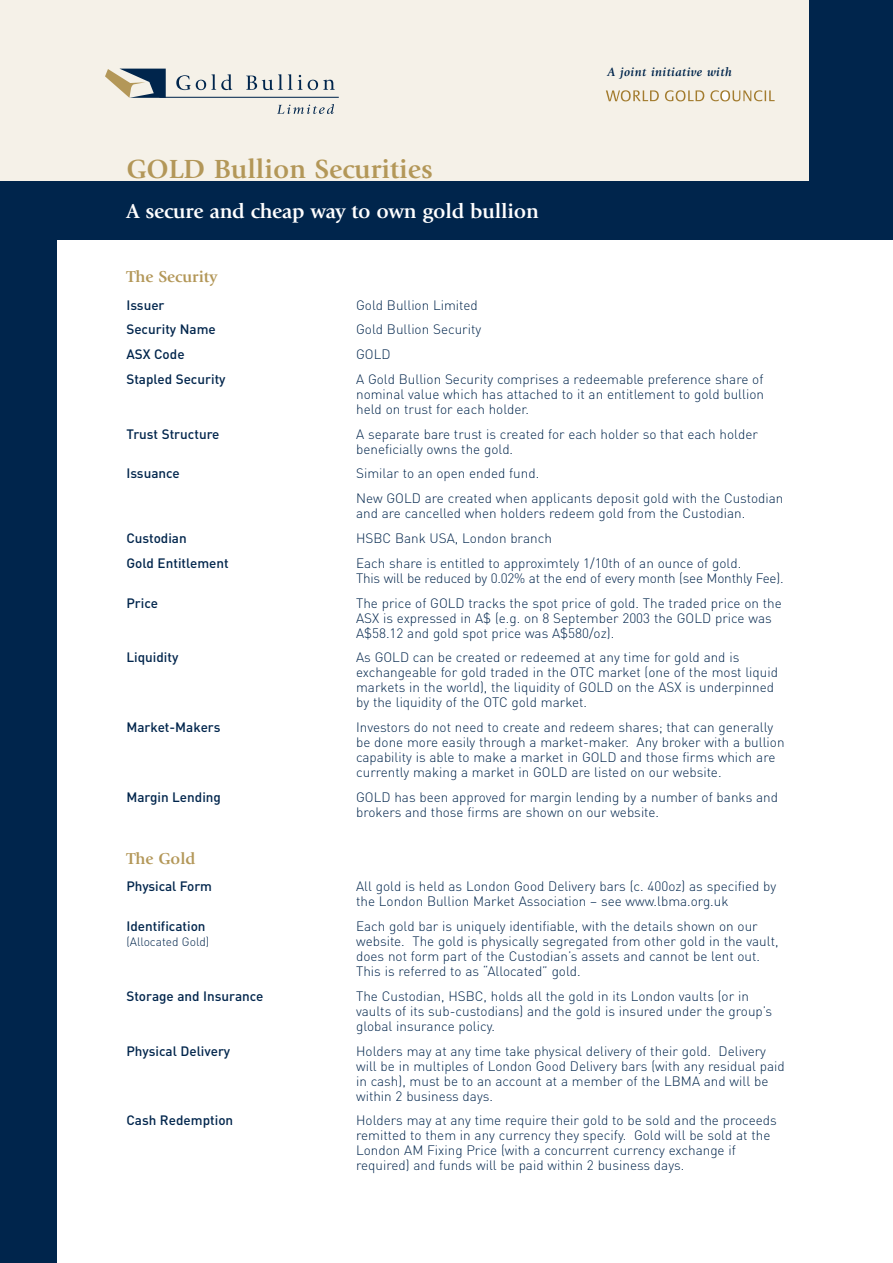
<style>
.page{position:relative;width:893px;height:1263px;background:#fff}
.page>*{position:absolute;margin:0;border:0;box-sizing:border-box;transform-origin:0 0}
.t1{font:700 27.3px "Giovanni";color:#b39758}
.t2{font:700 21px "Giovanni";letter-spacing:-.01em;color:#fff}
.t3{font:700 16.5px "Giovanni";color:#b39758}
.t4{font:300 13.5px/15px "DIN";color:#00254c}
.t5{font:500 13.5px "DIN";color:#00254c}
.t6{font:italic 700 12.45px "Giovanni";letter-spacing:.03em;color:#00254c}
.t7{font:300 12px "DIN";color:#00254c}
</style>
<div class="page">
<div style="left:0;top:0;width:892px;height:1263px;background:#00254c"></div>
<div style="left:57px;top:241px;width:835px;height:1022px;background:#fff"></div>
<div style="left:0;top:0;width:808px;height:181px;background:#f5f1e8"></div>
<svg style="left:176px;top:74px;width:56px;height:16px"></svg>
<svg style="left:246px;top:74px;width:46px;height:16px"></svg>
<svg style="left:298px;top:75px;width:37px;height:15px"></svg>
<hr style="left:159px;top:97px;width:180px;height:1px;background:#00254c">
<svg style="left:105px;top:69px;width:61px;height:29px"></svg>
<svg style="left:277px;top:104px;width:57px;height:10px"></svg>
<svg style="left:606px;top:90px;width:168px;height:11px"></svg>
<h1 class="t1" style="left:126px;top:158px;width:308px">GOLD Bullion Securities</h1>
<h2 class="t2" style="left:126px;top:203px;width:414px">A secure and cheap way to own gold bullion</h2>
<p class="t6" style="left:607px;top:67px;width:126px">A joint initiative with</p>
<p class="t3" style="left:126px;top:270px;width:92px">The Security</p>
<p class="t5" style="left:126px;top:300px;width:40px">Issuer</p>
<p class="t4" style="left:356px;top:299px;width:123px">Gold Bullion Limited</p>
<p class="t5" style="left:126px;top:325px;width:91px">Security Name</p>
<p class="t4" style="left:356px;top:324px;width:127px">Gold Bullion Security</p>
<p class="t5" style="left:126px;top:349px;width:60px">ASX Code</p>
<p class="t4" style="left:356px;top:348px;width:36px">GOLD</p>
<p class="t5" style="left:126px;top:374px;width:101px">Stapled Security</p>
<p class="t4" style="left:356px;top:373px;width:409px;text-align:justify">A Gold Bullion Security comprises a redeemable preference share of nominal value which has attached to it an entitlement to gold bullion held on trust for each holder.</p>
<p class="t5" style="left:126px;top:429px;width:95px">Trust Structure</p>
<p class="t4" style="left:356px;top:428px;width:403px">A separate bare trust is created for each holder so that each holder beneficially owns the gold.</p>
<p class="t5" style="left:126px;top:469px;width:55px">Issuance</p>
<p class="t4" style="left:356px;top:463px;width:429px;line-height:24.8px">Similar to an open ended fund.<br>New GOLD are created when applicants deposit gold with the Custodian</p>
<p class="t4" style="left:356px;top:507px;width:391px">and are cancelled when holders redeem gold from the Custodian.</p>
<p class="t5" style="left:126px;top:533px;width:62px">Custodian</p>
<p class="t4" style="left:356px;top:532px;width:197px">HSBC Bank USA, London branch</p>
<p class="t5" style="left:126px;top:558px;width:104px">Gold Entitlement</p>
<p class="t4" style="left:356px;top:557px;width:429px">Each share is entitled to approximtely 1/10th of an ounce of gold.<br>This will be reduced by 0.02% at the end of every month (see Monthly Fee).</p>
<p class="t5" style="left:126px;top:598px;width:33px">Price</p>
<p class="t4" style="left:356px;top:597px;width:427px">The price of GOLD tracks the spot price of gold. The traded price on the<br>ASX is expressed in A$ (e.g. on 8 September 2003 the GOLD price was<br>A$58.12 and gold spot price was A$580/oz).</p>
<p class="t5" style="left:126px;top:653px;width:53px">Liquidity</p>
<p class="t4" style="left:356px;top:652px;width:423px">As GOLD can be created or redeemed at any time for gold and is exchangeable for gold traded in the OTC market (one of the most liquid markets in the world), the liquidity of GOLD on the ASX is underpinned by the liquidity of the OTC gold market.</p>
<p class="t5" style="left:126px;top:722px;width:96px">Market-Makers</p>
<p class="t4" style="left:356px;top:721px;width:430px">Investors do not need to create and redeem shares; that can generally be done more easily through a market-maker. Any broker with a bullion capability is able to make a market in GOLD and those firms which are currently making a market in GOLD are listed on our website.</p>
<p class="t5" style="left:126px;top:792px;width:96px">Margin Lending</p>
<p class="t4" style="left:356px;top:791px;width:423px">GOLD has been approved for margin lending by a number of banks and brokers and those firms are shown on our website.</p>
<p class="t3" style="left:126px;top:852px;width:70px">The Gold</p>
<p class="t5" style="left:126px;top:882px;width:87px">Physical Form</p>
<p class="t4" style="left:356px;top:880px;width:422px">All gold is held as London Good Delivery bars (c. 400oz) as specified by the London Bullion Market Association – see www.lbma.org.uk</p>
<p class="t5" style="left:126px;top:921px;width:81px">Identification</p>
<p class="t4" style="left:356px;top:920px;width:403px">Each gold bar is uniquely identifiable, with the details shown on our</p>
<p class="t7" style="left:126px;top:937px;width:84px">(Allocated Gold)</p>
<p class="t4" style="left:356px;top:935px;width:424px">website. The gold is physically segregated from other gold in the vault, does not form part of the Custodian’s assets and cannot be lent out.<br>This is referred to as “Allocated” gold.</p>
<p class="t5" style="left:126px;top:991px;width:139px">Storage and Insurance</p>
<p class="t4" style="left:356px;top:990px;width:417px">The Custodian, HSBC, holds all the gold in its London vaults (or in vaults of its sub-custodians) and the gold is insured under the group’s global insurance policy.</p>
<p class="t5" style="left:126px;top:1046px;width:105px">Physical Delivery</p>
<p class="t4" style="left:356px;top:1045px;width:430px">Holders may at any time take physical delivery of their gold. Delivery will be in multiples of London Good Delivery bars (with any residual paid in cash), must be to an account at a member of the LBMA and will be within 2 business days.</p>
<p class="t5" style="left:126px;top:1116px;width:108px">Cash Redemption</p>
<p class="t4" style="left:356px;top:1115px;width:422px">Holders may at any time require their gold to be sold and the proceeds remitted to them in any currency they specify. Gold will be sold at the London AM Fixing Price (with a concurrent currency exchange if required) and funds will be paid within 2 business days.</p>
</div>
